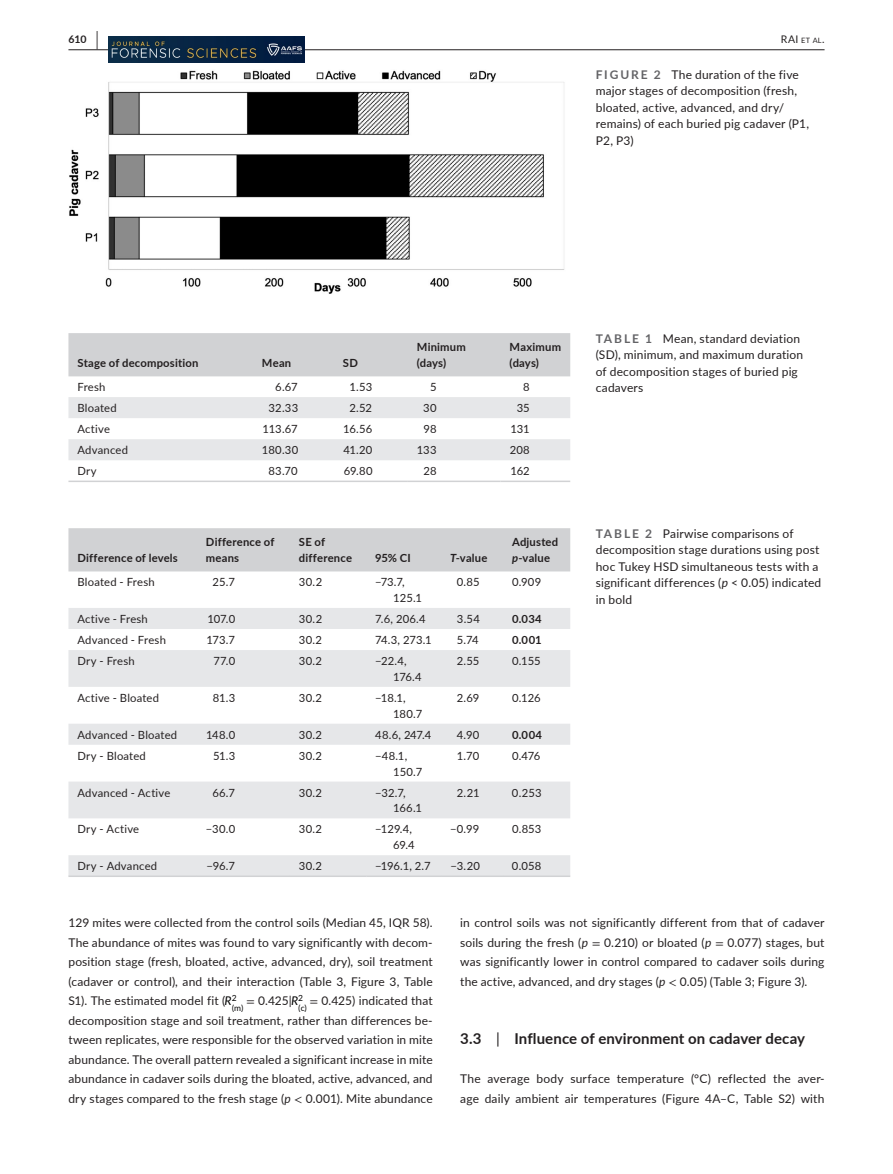
<style>
.page{position:relative;width:893px;height:1174px;background:#fff}
.page>*{position:absolute;margin:0;border:0;box-sizing:border-box;transform-origin:0 0}
.t1{font:700 15px "Lato";letter-spacing:.01em;color:#231f20}
.t2{font:12px/19.5px "Lato";letter-spacing:.015em;color:#231f20}
.t3{font:11.25px/15.8px "Lato";letter-spacing:.015em;color:#231f20}
.t4{font:700 11.25px/15.8px "Lato";letter-spacing:.02em;color:#231f20}
.t5{font:10.5px "Lato";color:#231f20}
.t6{font:700 10.5px "Lato";color:#231f20}
.s1{font-size:19.5px}
.s2{font-size:7.35px}
.s3{font-weight:700;color:#636366}
.s4{font-style:italic}
.s5{font-style:italic;color:#000}
.s6{font-family:"STIX"}
.s7{font-weight:400}
</style>
<div class="page">
<hr style="left:68px;top:49px;width:756px;height:1px;background:#231f20">
<img style="left:108px;top:37px;width:197px;height:25px">
<img style="left:69px;top:70px;width:496px;height:224px">
<div style="left:68px;top:333px;width:502px;height:43px;background:#d1d2d4"></div>
<svg style="left:68px;top:397px;width:502px;height:63px"></svg>
<hr style="left:68px;top:480px;width:185px;height:2px;background:#d1d2d4">
<hr style="left:253px;top:480px;width:81px;height:2px;background:#d1d2d4">
<hr style="left:334px;top:480px;width:74px;height:2px;background:#d1d2d4">
<hr style="left:408px;top:480px;width:93px;height:2px;background:#d1d2d4">
<hr style="left:501px;top:480px;width:69px;height:2px;background:#d1d2d4">
<div style="left:68px;top:528px;width:502px;height:43px;background:#d1d2d4"></div>
<svg style="left:68px;top:608px;width:502px;height:267px;fill:#ebeced"></svg>
<hr style="left:68px;top:875px;width:129px;height:2px;background:#d1d2d4">
<hr style="left:197px;top:875px;width:93px;height:2px;background:#d1d2d4">
<hr style="left:290px;top:875px;width:76px;height:2px;background:#d1d2d4">
<hr style="left:366px;top:875px;width:75px;height:2px;background:#d1d2d4">
<hr style="left:441px;top:875px;width:62px;height:2px;background:#d1d2d4">
<hr style="left:503px;top:875px;width:67px;height:2px;background:#d1d2d4">
<p class="t6" style="left:68px;top:31px;width:31px">610 <span class="s1">|</span></p>
<p class="t5" style="left:781px;top:31px;width:45px">RAI <span class="s2">et al</span>.</p>
<p class="t2" style="left:596px;top:66px;width:215px;line-height:16.5px"><span class="s3">FIGURE 2</span> The duration of the five major stages of decomposition (fresh, bloated, active, advanced, and dry/ remains) of each buried pig cadaver (P1,<br>P2, P3)</p>
<p class="t4" style="left:77px;top:355px;width:122px">Stage of decomposition</p>
<p class="t4" style="left:262px;top:355px;width:31px">Mean</p>
<p class="t4" style="left:343px;top:355px;width:16px">SD</p>
<p class="t4" style="left:417px;top:339px;width:51px">Minimum (days)</p>
<p class="t4" style="left:510px;top:339px;width:53px">Maximum (days)</p>
<p class="t3" style="left:77px;top:379px;width:30px">Fresh</p>
<p class="t3" style="left:275px;top:379px;width:24px">6.67</p>
<p class="t3" style="left:349px;top:379px;width:24px">1.53</p>
<p class="t3" style="left:430px;top:379px;width:8px">5</p>
<p class="t3" style="left:523px;top:379px;width:8px">8</p>
<p class="t3" style="left:77px;top:400px;width:41px">Bloated</p>
<p class="t3" style="left:269px;top:400px;width:31px">32.33</p>
<p class="t3" style="left:349px;top:400px;width:24px">2.52</p>
<p class="t3" style="left:423px;top:400px;width:15px">30</p>
<p class="t3" style="left:517px;top:400px;width:15px">35</p>
<p class="t3" style="left:77px;top:421px;width:34px">Active</p>
<p class="t3" style="left:263px;top:421px;width:37px">113.67</p>
<p class="t3" style="left:343px;top:421px;width:31px">16.56</p>
<p class="t3" style="left:423px;top:421px;width:15px">98</p>
<p class="t3" style="left:510px;top:421px;width:21px">131</p>
<p class="t3" style="left:77px;top:442px;width:52px">Advanced</p>
<p class="t3" style="left:262px;top:442px;width:38px">180.30</p>
<p class="t3" style="left:343px;top:442px;width:31px">41.20</p>
<p class="t3" style="left:417px;top:442px;width:21px">133</p>
<p class="t3" style="left:510px;top:442px;width:22px">208</p>
<p class="t3" style="left:77px;top:463px;width:21px">Dry</p>
<p class="t3" style="left:268px;top:463px;width:31px">83.70</p>
<p class="t3" style="left:344px;top:463px;width:30px">69.80</p>
<p class="t3" style="left:423px;top:463px;width:15px">28</p>
<p class="t3" style="left:510px;top:463px;width:21px">162</p>
<p class="t4" style="left:77px;top:550px;width:102px">Difference of levels</p>
<p class="t4" style="left:206px;top:534px;width:70px">Difference of means</p>
<p class="t4" style="left:299px;top:534px;width:55px">SE of difference</p>
<p class="t4" style="left:375px;top:550px;width:37px">95% CI</p>
<p class="t4" style="left:450px;top:550px;width:39px"><span class="s4">T</span>-value</p>
<p class="t4" style="left:512px;top:534px;width:48px">Adjusted <span class="s4">p</span>-value</p>
<p class="t3" style="left:77px;top:574px;width:79px">Bloated - Fresh</p>
<p class="t3" style="left:213px;top:574px;width:24px">25.7</p>
<p class="t3" style="left:299px;top:574px;width:25px">30.2</p>
<p class="t3" style="left:393px;top:574px;width:30px;text-indent:-18px">−73.7,<br>125.1</p>
<p class="t3" style="left:457px;top:574px;width:24px">0.85</p>
<p class="t3" style="left:512px;top:574px;width:31px">0.909</p>
<p class="t3" style="left:77px;top:610px;width:72px">Active - Fresh</p>
<p class="t3" style="left:208px;top:610px;width:29px">107.0</p>
<p class="t3" style="left:299px;top:610px;width:25px">30.2</p>
<p class="t3" style="left:375px;top:610px;width:52px">7.6, 206.4</p>
<p class="t3" style="left:457px;top:610px;width:25px">3.54</p>
<p class="t4" style="left:512px;top:610px;width:31px">0.034</p>
<p class="t3" style="left:77px;top:631px;width:90px">Advanced - Fresh</p>
<p class="t3" style="left:206px;top:631px;width:30px">173.7</p>
<p class="t3" style="left:299px;top:631px;width:25px">30.2</p>
<p class="t3" style="left:375px;top:631px;width:58px">74.3, 273.1</p>
<p class="t3" style="left:457px;top:631px;width:23px">5.74</p>
<p class="t4" style="left:512px;top:631px;width:31px">0.001</p>
<p class="t3" style="left:77px;top:652px;width:59px">Dry - Fresh</p>
<p class="t3" style="left:214px;top:652px;width:23px">77.0</p>
<p class="t3" style="left:299px;top:652px;width:25px">30.2</p>
<p class="t3" style="left:393px;top:652px;width:30px;text-indent:-18px">−22.4,<br>176.4</p>
<p class="t3" style="left:457px;top:652px;width:24px">2.55</p>
<p class="t3" style="left:512px;top:652px;width:30px">0.155</p>
<p class="t3" style="left:77px;top:689px;width:83px">Active - Bloated</p>
<p class="t3" style="left:213px;top:689px;width:24px">81.3</p>
<p class="t3" style="left:299px;top:689px;width:25px">30.2</p>
<p class="t3" style="left:393px;top:689px;width:31px;text-indent:-18px">−18.1,<br>180.7</p>
<p class="t3" style="left:457px;top:689px;width:24px">2.69</p>
<p class="t3" style="left:512px;top:689px;width:30px">0.126</p>
<p class="t3" style="left:77px;top:726px;width:101px">Advanced - Bloated</p>
<p class="t3" style="left:206px;top:726px;width:31px">148.0</p>
<p class="t3" style="left:299px;top:726px;width:25px">30.2</p>
<p class="t3" style="left:375px;top:726px;width:58px">48.6, 247.4</p>
<p class="t3" style="left:457px;top:726px;width:24px">4.90</p>
<p class="t4" style="left:512px;top:726px;width:32px">0.004</p>
<p class="t3" style="left:77px;top:747px;width:70px">Dry - Bloated</p>
<p class="t3" style="left:213px;top:747px;width:24px">51.3</p>
<p class="t3" style="left:299px;top:747px;width:25px">30.2</p>
<p class="t3" style="left:393px;top:747px;width:31px;text-indent:-18px">−48.1,<br>150.7</p>
<p class="t3" style="left:457px;top:747px;width:24px">1.70</p>
<p class="t3" style="left:512px;top:747px;width:30px">0.476</p>
<p class="t3" style="left:77px;top:784px;width:94px">Advanced - Active</p>
<p class="t3" style="left:212px;top:784px;width:24px">66.7</p>
<p class="t3" style="left:299px;top:784px;width:25px">30.2</p>
<p class="t3" style="left:393px;top:784px;width:30px;text-indent:-18px">−32.7,<br>166.1</p>
<p class="t3" style="left:457px;top:784px;width:24px">2.21</p>
<p class="t3" style="left:512px;top:784px;width:31px">0.253</p>
<p class="t3" style="left:77px;top:821px;width:63px">Dry - Active</p>
<p class="t3" style="left:206px;top:821px;width:31px">−30.0</p>
<p class="t3" style="left:299px;top:821px;width:25px">30.2</p>
<p class="t3" style="left:375px;top:821px;width:41px;text-align:right">−129.4,<br>69.4</p>
<p class="t3" style="left:450px;top:821px;width:31px">−0.99</p>
<p class="t3" style="left:512px;top:821px;width:31px">0.853</p>
<p class="t3" style="left:77px;top:858px;width:81px">Dry - Advanced</p>
<p class="t3" style="left:206px;top:858px;width:30px">−96.7</p>
<p class="t3" style="left:299px;top:858px;width:25px">30.2</p>
<p class="t3" style="left:375px;top:858px;width:57px">−196.1, 2.7</p>
<p class="t3" style="left:450px;top:858px;width:31px">−3.20</p>
<p class="t3" style="left:512px;top:858px;width:31px">0.058</p>
<p class="t2" style="left:596px;top:330px;width:209px;line-height:16.5px"><span class="s3">TABLE 1</span> Mean, standard deviation (SD), minimum, and maximum duration of decomposition stages of buried pig cadavers</p>
<p class="t2" style="left:596px;top:525px;width:227px;line-height:16.5px"><span class="s3">TABLE 2</span> Pairwise comparisons of decomposition stage durations using post hoc Tukey HSD simultaneous tests with a significant differences (<span class="s4">p</span> &lt; 0.05) indicated in bold</p>
<p class="t2" style="left:68px;top:912px;width:366px;text-align:justify">129 mites were collected from the control soils (Median 45, IQR 58).<br>The abundance of mites was found to vary significantly with decom&shy;position stage (fresh, bloated, active, advanced, dry), soil treatment (cadaver or control), and their interaction (Table 3, Figure 3, Table S1). The estimated model fit (<span class="s5">R</span><sup>2</sup></p>
<p class="t2" style="left:232px;top:990px;width:73px"><sub>(m)</sub> <span class="s6">=</span> 0.425|<span class="s5">R</span><sup>2</sup></p>
<p class="t2" style="left:68px;top:990px;width:366px;text-align:justify;text-indent:230px"><sub>(c)</sub> <span class="s6">=</span> 0.425) indicated that decomposition stage and soil treatment, rather than differences be&shy;tween replicates, were responsible for the observed variation in mite abundance. The overall pattern revealed a significant increase in mite abundance in cadaver soils during the bloated, active, advanced, and dry stages compared to the fresh stage (<span class="s4">p</span> <span class="s6">&lt;</span> 0.001). Mite abundance</p>
<p class="t2" style="left:460px;top:912px;width:366px;text-align:justify">in control soils was not significantly different from that of cadaver soils during the fresh (<span class="s4">p</span> <span class="s6">=</span> 0.210) or bloated (<span class="s4">p</span> <span class="s6">=</span> 0.077) stages, but was significantly lower in control compared to cadaver soils during the active, advanced, and dry stages (<span class="s4">p</span> <span class="s6">&lt;</span> 0.05) (Table 3; Figure 3).</p>
<p class="t1" style="left:460px;top:1028px;width:346px">3.3 <span class="s7">|</span> Influence of environment on cadaver decay</p>
<p class="t2" style="left:460px;top:1068px;width:366px">The average body surface temperature (°C) reflected the aver&shy;age daily ambient air temperatures (Figure 4A–C, Table S2) with</p>
</div>
